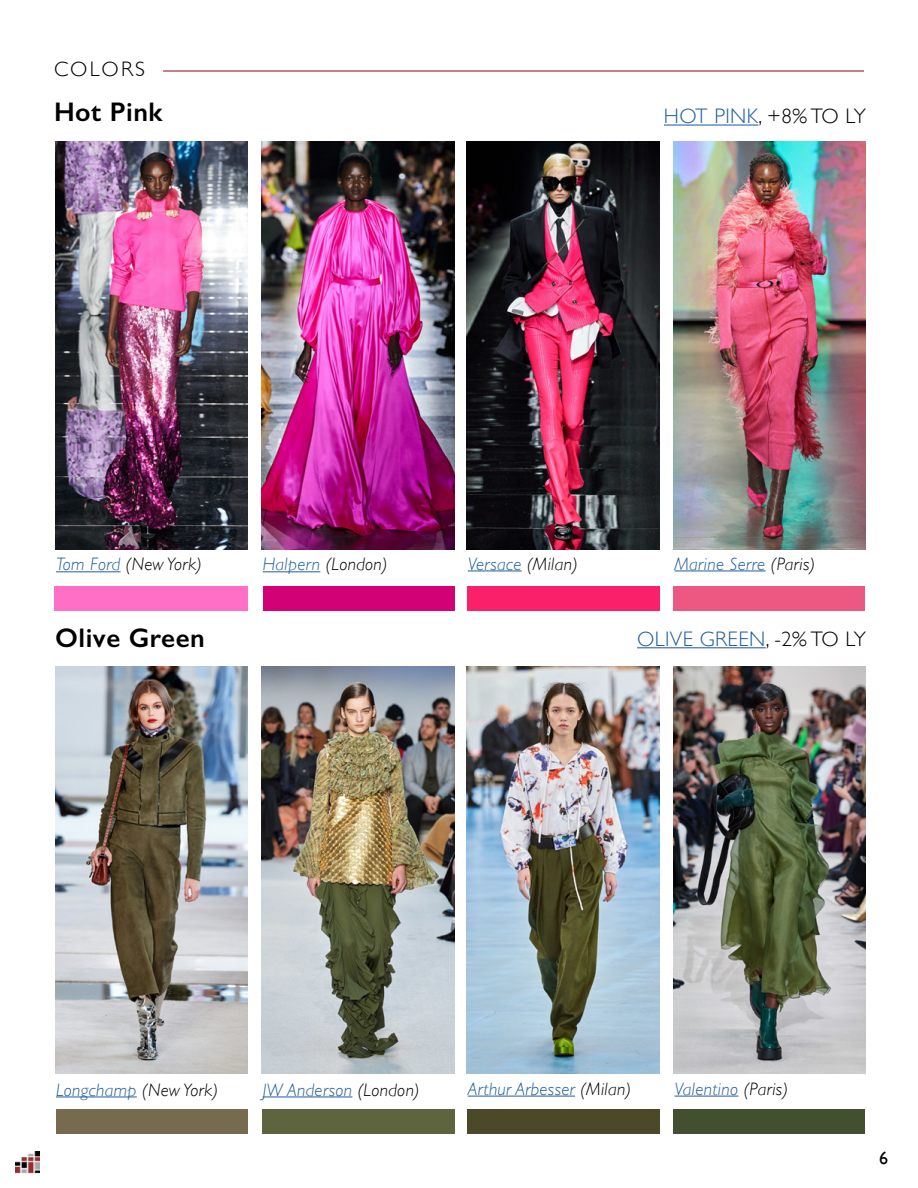
<style>
.page{position:relative;width:918px;height:1188px;background:#fff}
.page>*{position:absolute;margin:0;border:0;box-sizing:border-box;transform-origin:0 0}
.t1{font:600 27px "Gill Sans";letter-spacing:.02em;color:#000}
.t2{font:300 21px "Gill Sans";letter-spacing:.02em;color:#000}
.t3{font:300 21px "Gill Sans";letter-spacing:.02em;color:#215e9e}
.t4{font:italic 300 18px "Gill Sans";letter-spacing:.02em;color:#215e9e}
.t5{font:italic 300 18px "Gill Sans";letter-spacing:.02em;color:#000}
.t6{font:18px "Gill Sans";color:#000}
.s1{color:#215e9e}
.s2{color:#000}
</style>
<div class="page">
<hr style="left:163px;top:70px;width:701px;height:2px;background:#a11d24">
<img style="left:55px;top:142px;width:193px;height:407px">
<img style="left:16px;top:1152px;width:24px;height:22px">
<img style="left:262px;top:142px;width:192px;height:407px">
<img style="left:467px;top:142px;width:193px;height:407px">
<img style="left:673px;top:142px;width:193px;height:407px">
<div style="left:55px;top:586px;width:193px;height:25px;background:#ff6fc6"></div>
<div style="left:263px;top:586px;width:191px;height:25px;background:#d20176"></div>
<div style="left:467px;top:586px;width:193px;height:25px;background:#fa206a"></div>
<div style="left:673px;top:586px;width:192px;height:25px;background:#ed5882"></div>
<img style="left:55px;top:666px;width:193px;height:407px">
<img style="left:262px;top:666px;width:192px;height:407px">
<img style="left:467px;top:666px;width:193px;height:407px">
<img style="left:673px;top:666px;width:193px;height:407px">
<div style="left:56px;top:1109px;width:192px;height:25px;background:#766b4f"></div>
<div style="left:262px;top:1109px;width:192px;height:25px;background:#5e643e"></div>
<div style="left:467px;top:1109px;width:193px;height:25px;background:#4c4928"></div>
<div style="left:673px;top:1109px;width:192px;height:25px;background:#42502f"></div>
<hr style="left:56px;top:571px;width:65px;height:1px;background:#215e9e">
<hr style="left:263px;top:571px;width:57px;height:1px;background:#215e9e">
<hr style="left:468px;top:571px;width:54px;height:1px;background:#215e9e">
<hr style="left:675px;top:571px;width:91px;height:1px;background:#215e9e">
<hr style="left:56px;top:1097px;width:81px;height:1px;background:#215e9e">
<hr style="left:263px;top:1097px;width:89px;height:1px;background:#215e9e">
<hr style="left:468px;top:1096px;width:107px;height:1px;background:#215e9e">
<hr style="left:675px;top:1096px;width:63px;height:1px;background:#215e9e">
<hr style="left:664px;top:125px;width:94px;height:1px;background:#215e9e">
<hr style="left:637px;top:647px;width:129px;height:1px;background:#215e9e">
<p class="t2" style="left:54px;top:53px;width:93px">COLORS</p>
<h1 class="t1" style="left:54px;top:96px;width:110px">Hot Pink</h1>
<p class="t2" style="left:664px;top:100px;width:204px"><span class="s1">HOT PINK</span>, +8% TO LY</p>
<p class="t5" style="left:56px;top:554px;width:147px"><span class="s1">Tom Ford</span> (New York)</p>
<p class="t5" style="left:263px;top:554px;width:126px"><span class="s1">Halpern</span> (London)</p>
<p class="t4" style="left:468px;top:553px;width:112px">Versace <span class="s2">(Milan)</span></p>
<p class="t4" style="left:675px;top:553px;width:142px">Marine Serre <span class="s2">(Paris)</span></p>
<h1 class="t1" style="left:55px;top:621px;width:151px">Olive Green</h1>
<p class="t3" style="left:637px;top:623px;width:230px">OLIVE GREEN<span class="s2">, -2% TO LY</span></p>
<p class="t4" style="left:56px;top:1079px;width:164px">Longchamp <span class="s2">(New York)</span></p>
<p class="t4" style="left:263px;top:1079px;width:159px">JW Anderson <span class="s2">(London)</span></p>
<p class="t4" style="left:468px;top:1079px;width:165px">Arthur Arbesser <span class="s2">(Milan)</span></p>
<p class="t4" style="left:675px;top:1079px;width:115px">Valentino <span class="s2">(Paris)</span></p>
<p class="t6" style="left:879px;top:1147px;width:10px">6</p>
</div>
